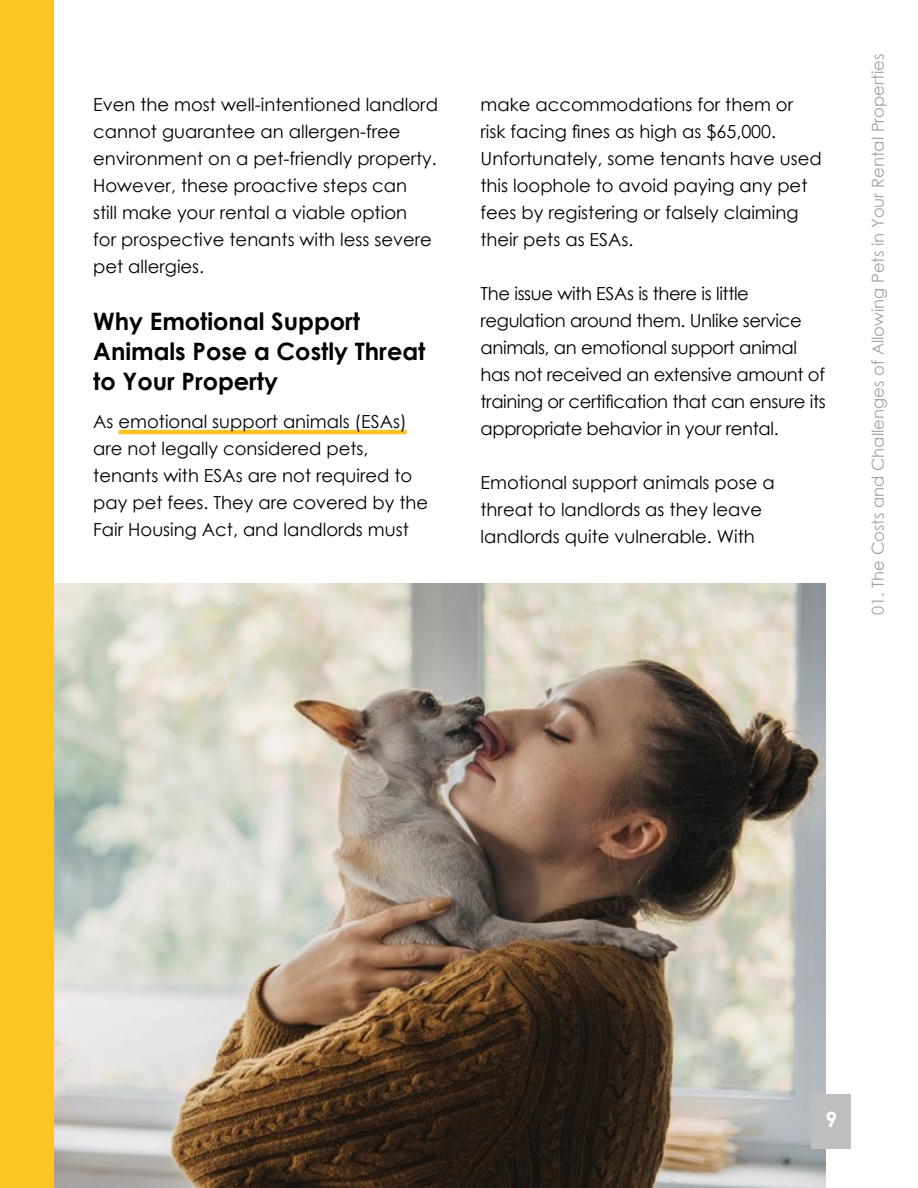
<style>
.page{position:relative;width:918px;height:1188px;background:#fff}
.page>*{position:absolute;margin:0;border:0;box-sizing:border-box;transform-origin:0 0}
.t1{font:700 24px/30px "Century Gothic";color:#000}
.t2{font:700 21px "Aesthet Nova";color:#fff}
.t3{font:700 21px "Century Gothic";color:#fff}
.t4{font:18px/27px "Century Gothic";color:#000}
.t5{font:18px/27px "Century Gothic";letter-spacing:-.02em;color:#000}
.t6{font:16.5px "Century Gothic";color:#a1a3a6}
</style>
<div class="page">
<img style="left:54px;top:583px;width:772px;height:605px">
<hr style="left:119px;top:430px;width:288px;height:4px;background:#fcc425">
<div style="left:811px;top:1094px;width:39px;height:55px;background:#bcbec0"></div>
<div style="left:0;top:0;width:54px;height:1188px;background:#fcc523"></div>
<p class="t4" style="left:93px;top:90px;width:346px">Even the most well-intentioned landlord cannot guarantee an allergen-free environment on a pet-friendly property.<br>However, these proactive steps can<br>still make your rental a viable option<br>for prospective tenants with less severe pet allergies.</p>
<h1 class="t1" style="left:93px;top:305px;width:334px">Why Emotional Support<br>Animals Pose a Costly Threat to Your Property</h1>
<p class="t4" style="left:93px;top:407px;width:336px">As emotional support animals (ESAs) are not legally considered pets, tenants with ESAs are not required to pay pet fees. They are covered by the Fair Housing Act, and landlords must</p>
<p class="t4" style="left:481px;top:90px;width:343px">make accommodations for them or risk facing fines as high as $65,000.<br>Unfortunately, some tenants have used this loophole to avoid paying any pet fees by registering or falsely claiming their pets as ESAs.</p>
<p class="t5" style="left:481px;top:279px;width:347px">The issue with ESAs is there is little regulation around them. Unlike service animals, an emotional support animal has not received an extensive amount of training or certification that can ensure its appropriate behavior in your rental.</p>
<p class="t4" style="left:481px;top:468px;width:296px">Emotional support animals pose a threat to landlords as they leave landlords quite vulnerable. With</p>
<p class="t6" style="left:866px;top:615px;width:563px;rotate:-90deg">01. The Costs and Challenges of Allowing Pets in Your Rental Properties</p>
<p class="t3" style="left:826px;top:1106px;width:13px">9</p>
<p class="t2" style="left:826px;top:1107px;width:9px">1</p>
</div>
